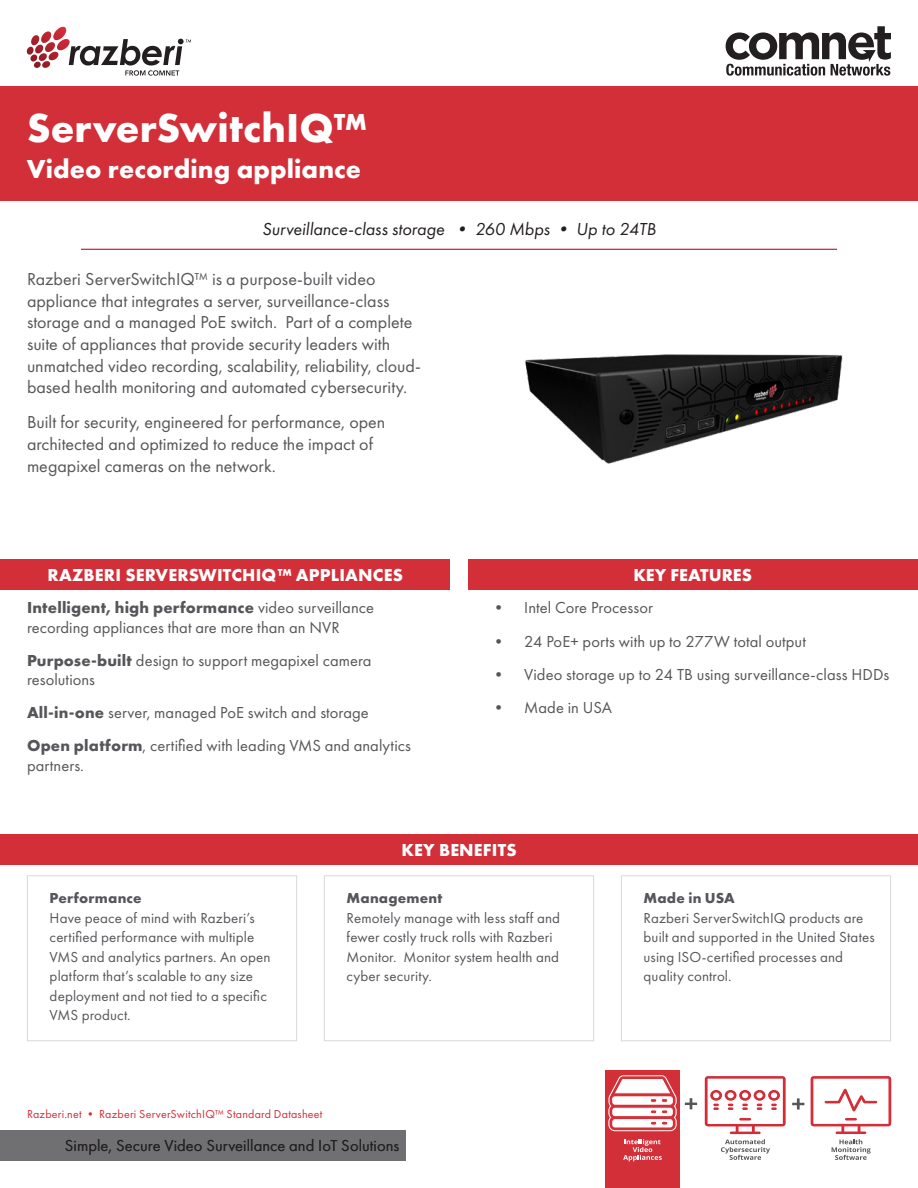
<style>
.page{position:relative;width:918px;height:1188px;background:#fff}
.page>*{position:absolute;margin:0;border:0;box-sizing:border-box;transform-origin:0 0}
.Product_Title{font:700 42px "Futura PT";letter-spacing:.005em;color:#fff}
.Product_Subtitle{font:700 27px "Futura PT";letter-spacing:.005em;color:#fff}
.Product_Overview{font:18px/21.6px "Futura PT";color:#555659}
.t1{font:700 18px "Futura PT";letter-spacing:.01em;color:#fff}
.Key_Attributes{font:italic 18px "Futura PT";color:#231f20}
.Product_Category{font:16.5px/19.5px "Futura PT";letter-spacing:.005em;color:#555659}
.t2{font:16.5px "Futura PT";letter-spacing:.005em;color:#231f20}
.Key_Benefits_Text{font:15px/19.5px "Futura PT";letter-spacing:.01em;color:#55565a}
.Key_Benefits_Title{font:700 15px "Futura PT";letter-spacing:.015em;color:#55565a}
.t3{font:12px "Futura PT";letter-spacing:.02em;color:#d12e38}
.s1{font-weight:700}
</style>
<div class="page">
<svg style="left:27px;top:27px;width:164px;height:49px"></svg>
<div style="left:0;top:834px;width:918px;height:30px;background:#d32f38"></div>
<div style="left:468px;top:559px;width:450px;height:31px;background:#d32f38"></div>
<div style="left:0;top:559px;width:450px;height:31px;background:#d32f38"></div>
<svg style="left:726px;top:26px;width:165px;height:50px"></svg>
<div style="left:0;top:86px;width:918px;height:115px;background:#d32f38"></div>
<div style="left:0;top:1130px;width:406px;height:31px;background:#707073"></div>
<div style="left:606px;top:1071px;width:74px;height:117px;background:#d32f38"></div>
<svg style="left:705px;top:1076px;width:81px;height:84px"></svg>
<svg style="left:811px;top:1076px;width:80px;height:84px"></svg>
<svg style="left:608px;top:1075px;width:69px;height:56px"></svg>
<svg style="left:685px;top:1098px;width:12px;height:11px"></svg>
<svg style="left:792px;top:1098px;width:12px;height:12px"></svg>
<svg style="left:623px;top:1139px;width:39px;height:22px"></svg>
<hr style="left:81px;top:249px;width:756px;height:1px;background:#d12e38">
<div style="left:27px;top:875px;width:270px;height:166px;border:1px solid #dcd8d5"></div>
<div style="left:324px;top:875px;width:270px;height:166px;border:1px solid #dcd8d5"></div>
<div style="left:621px;top:875px;width:270px;height:166px;border:1px solid #dcd8d5"></div>
<img style="left:525px;top:354px;width:318px;height:110px">
<p class="Product_Title" style="left:27px;top:100px;width:341px">ServerSwitchIQ™</p>
<p class="Product_Subtitle" style="left:27px;top:151px;width:336px">Video recording appliance</p>
<p class="Key_Attributes" style="left:262px;top:218px;width:395px">Surveillance-class storage • 260 Mbps • Up to 24TB</p>
<p class="Product_Overview" style="left:27px;top:268px;width:395px">Razberi ServerSwitchIQ™ is a purpose-built video appliance that integrates a server, surveillance-class storage and a managed PoE switch. Part of a complete suite of appliances that provide security leaders with unmatched video recording, scalability, reliability, cloud&shy;based health monitoring and automated cybersecurity.</p>
<p class="Product_Overview" style="left:27px;top:411px;width:360px">Built for security, engineered for performance, open architected and optimized to reduce the impact of megapixel cameras on the network.</p>
<p class="t1" style="left:48px;top:564px;width:357px">RAZBERI SERVERSWITCHIQ™ APPLIANCES</p>
<p class="t1" style="left:633px;top:564px;width:120px">KEY FEATURES</p>
<p class="Product_Category" style="left:27px;top:598px;width:349px"><span class="s1">Intelligent, high performance</span> video surveillance recording appliances that are more than an NVR</p>
<p class="Product_Category" style="left:27px;top:651px;width:346px"><span class="s1">Purpose-built</span> design to support megapixel camera resolutions</p>
<p class="Product_Category" style="left:27px;top:703px;width:343px"><span class="s1">All-in-one</span> server, managed PoE switch and storage</p>
<p class="Product_Category" style="left:27px;top:736px;width:385px"><span class="s1">Open platform</span>, certified with leading VMS and analytics partners.</p>
<p class="Product_Category" style="left:490px;top:598px;width:164px">• Intel Core Processor</p>
<p class="Product_Category" style="left:490px;top:631px;width:317px">• 24 PoE+ ports with up to 277W total output</p>
<p class="Product_Category" style="left:490px;top:665px;width:400px">• Video storage up to 24 TB using surveillance-class HDDs</p>
<p class="Product_Category" style="left:490px;top:698px;width:123px">• Made in USA</p>
<p class="Key_Benefits_Title" style="left:50px;top:889px;width:94px">Performance</p>
<p class="Key_Benefits_Text" style="left:50px;top:908px;width:222px">Have peace of mind with Razberi’s certified performance with multiple<br>VMS and analytics partners. An open platform that’s scalable to any size deployment and not tied to a specific<br>VMS product.</p>
<p class="t1" style="left:401px;top:838px;width:117px">KEY BENEFITS</p>
<p class="Key_Benefits_Title" style="left:347px;top:889px;width:97px">Management</p>
<p class="Key_Benefits_Text" style="left:347px;top:908px;width:215px">Remotely manage with less staff and fewer costly truck rolls with Razberi<br>Monitor. Monitor system health and cyber security.</p>
<p class="t3" style="left:27px;top:1107px;width:297px">Razberi.net • Razberi ServerSwitchIQ™ Standard Datasheet</p>
<p class="t2" style="left:65px;top:1136px;width:336px">Simple, Secure Video Surveillance and IoT Solutions</p>
<p class="Key_Benefits_Title" style="left:644px;top:889px;width:93px">Made in USA</p>
<p class="Key_Benefits_Text" style="left:644px;top:908px;width:233px">Razberi ServerSwitchIQ products are built and supported in the United States using ISO-certified processes and quality control.</p>
</div>
